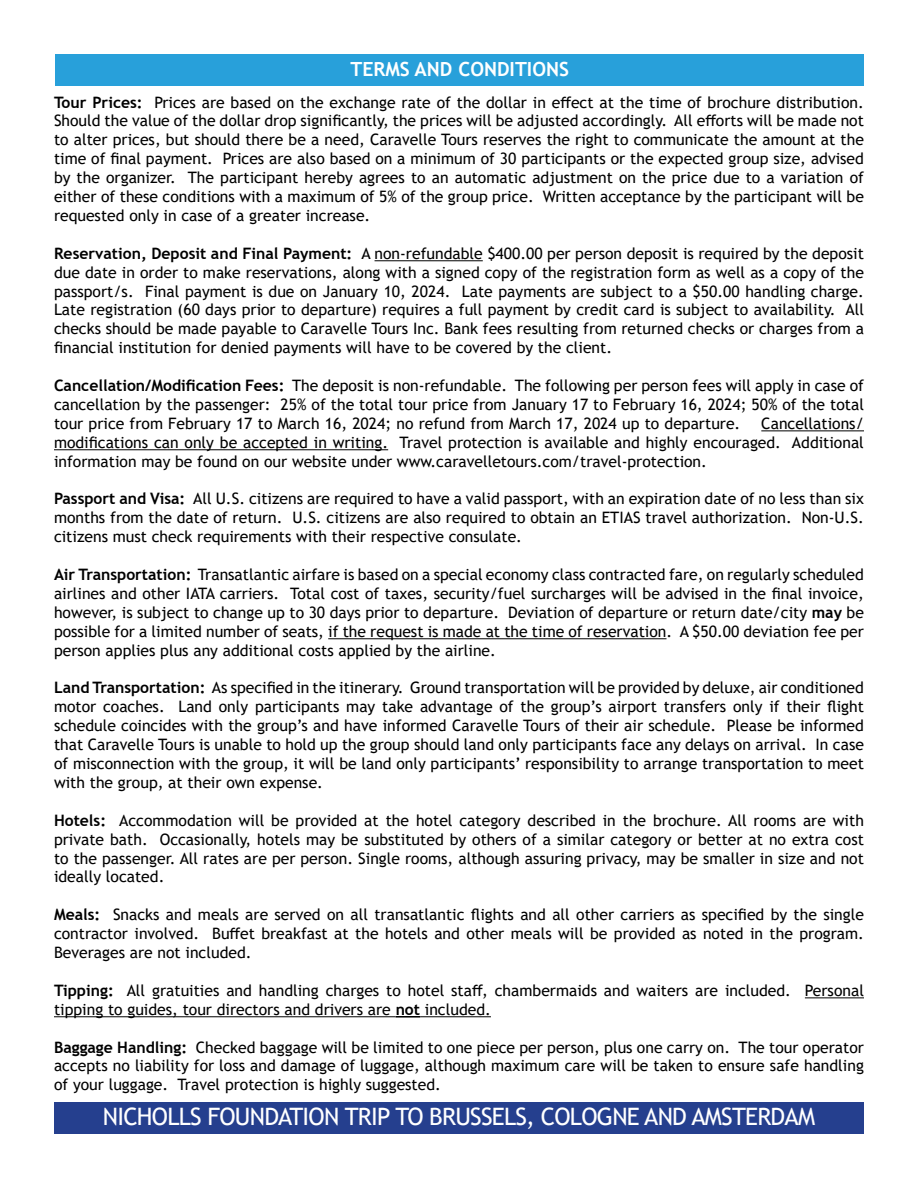
<style>
.page{position:relative;width:918px;height:1188px;background:#fff}
.page>*{position:absolute;margin:0;border:0;box-sizing:border-box;transform-origin:0 0}
.t1{font:24px "Trebuchet MS";letter-spacing:-.03em;color:#fff}
.t2{font:700 19.5px "Trebuchet MS";color:#fff}
.t3{font:15.75px/18.9px "Trebuchet MS";color:#000;text-align:justify}
.s1{font-weight:700}
</style>
<div class="page">
<div style="left:54px;top:1103px;width:810px;height:31px;background:#253f8e"></div>
<div style="left:56px;top:54px;width:808px;height:32px;background:#28a0da"></div>
<hr style="left:375px;top:260px;width:108px;height:1px;background:#000">
<hr style="left:761px;top:430px;width:103px;height:1px;background:#000">
<hr style="left:54px;top:449px;width:334px;height:1px;background:#000">
<hr style="left:328px;top:638px;width:339px;height:1px;background:#000">
<hr style="left:805px;top:997px;width:59px;height:1px;background:#000">
<hr style="left:54px;top:1016px;width:342px;height:1px;background:#000">
<hr style="left:396px;top:1016px;width:24px;height:2px;background:#000">
<hr style="left:420px;top:1016px;width:71px;height:1px;background:#000">
<p class="t2" style="left:350px;top:57px;width:220px">TERMS AND CONDITIONS</p>
<p class="t3" style="left:54px;top:92px;width:811px"><span class="s1">Tour Prices:</span> Prices are based on the exchange rate of the dollar in effect at the time of brochure distribution.<br>Should the value of the dollar drop significantly, the prices will be adjusted accordingly. All efforts will be made not to alter prices, but should there be a need, Caravelle Tours reserves the right to communicate the amount at the time of final payment. Prices are also based on a minimum of 30 participants or the expected group size, advised by the organizer. The participant hereby agrees to an automatic adjustment on the price due to a variation of either of these conditions with a maximum of 5% of the group price. Written acceptance by the participant will be requested only in case of a greater increase.</p>
<p class="t3" style="left:54px;top:244px;width:812px"><span class="s1">Reservation, Deposit and Final Payment:</span> A non-refundable $400.00 per person deposit is required by the deposit due date in order to make reservations, along with a signed copy of the registration form as well as a copy of the passport/s. Final payment is due on January 10, 2024. Late payments are subject to a $50.00 handling charge.<br>Late registration (60 days prior to departure) requires a full payment by credit card is subject to availability. All checks should be made payable to Caravelle Tours Inc. Bank fees resulting from returned checks or charges from a financial institution for denied payments will have to be covered by the client.</p>
<p class="t3" style="left:54px;top:376px;width:812px"><span class="s1">Cancellation/Modification Fees:</span> The deposit is non-refundable. The following per person fees will apply in case of cancellation by the passenger: 25% of the total tour price from January 17 to February 16, 2024; 50% of the total tour price from February 17 to March 16, 2024; no refund from March 17, 2024 up to departure.</p>
<p class="t3" style="left:54px;top:414px;width:811px;text-indent:707px">Cancellations/ modifications can only be accepted in writing. Travel protection is available and highly encouraged. Additional information may be found on our website under www.caravelletours.com/travel-protection.</p>
<p class="t3" style="left:54px;top:489px;width:811px"><span class="s1">Passport and Visa:</span> All U.S. citizens are required to have a valid passport, with an expiration date of no less than six months from the date of return. U.S. citizens are also required to obtain an ETIAS travel authorization. Non-U.S. citizens must check requirements with their respective consulate.</p>
<p class="t3" style="left:54px;top:565px;width:811px"><span class="s1">Air Transportation:</span> Transatlantic airfare is based on a special economy class contracted fare, on regularly scheduled airlines and other IATA carriers. Total cost of taxes, security/fuel surcharges will be advised in the final invoice, however, is subject to change up to 30 days prior to departure. Deviation of departure or return date/city <span class="s1">may</span> be possible for a limited number of seats, if the request is made at the time of reservation. A $50.00 deviation fee per person applies plus any additional costs applied by the airline.</p>
<p class="t3" style="left:54px;top:678px;width:812px"><span class="s1">Land Transportation:</span> As specified in the itinerary. Ground transportation will be provided by deluxe, air conditioned motor coaches. Land only participants may take advantage of the group’s airport transfers only if their flight schedule coincides with the group’s and have informed Caravelle Tours of their air schedule. Please be informed that Caravelle Tours is unable to hold up the group should land only participants face any delays on arrival. In case of misconnection with the group, it will be land only participants’ responsibility to arrange transportation to meet with the group, at their own expense.</p>
<p class="t3" style="left:54px;top:811px;width:812px"><span class="s1">Hotels:</span> Accommodation will be provided at the hotel category described in the brochure. All rooms are with private bath. Occasionally, hotels may be substituted by others of a similar category or better at no extra cost to the passenger. All rates are per person. Single rooms, although assuring privacy, may be smaller in size and not ideally located.</p>
<p class="t3" style="left:54px;top:905px;width:812px"><span class="s1">Meals:</span> Snacks and meals are served on all transatlantic flights and all other carriers as specified by the single contractor involved. Buffet breakfast at the hotels and other meals will be provided as noted in the program.<br>Beverages are not included.</p>
<p class="t3" style="left:54px;top:981px;width:811px"><span class="s1">Tipping:</span> All gratuities and handling charges to hotel staff, chambermaids and waiters are included. Personal tipping to guides, tour directors and drivers are <span class="s1">not</span> included.</p>
<p class="t3" style="left:54px;top:1037px;width:811px"><span class="s1">Baggage Handling:</span> Checked baggage will be limited to one piece per person, plus one carry on. The tour operator accepts no liability for loss and damage of luggage, although maximum care will be taken to ensure safe handling of your luggage. Travel protection is highly suggested.</p>
<p class="t1" style="left:103px;top:1101px;width:714px">NICHOLLS FOUNDATION TRIP TO BRUSSELS, COLOGNE AND AMSTERDAM</p>
</div>
